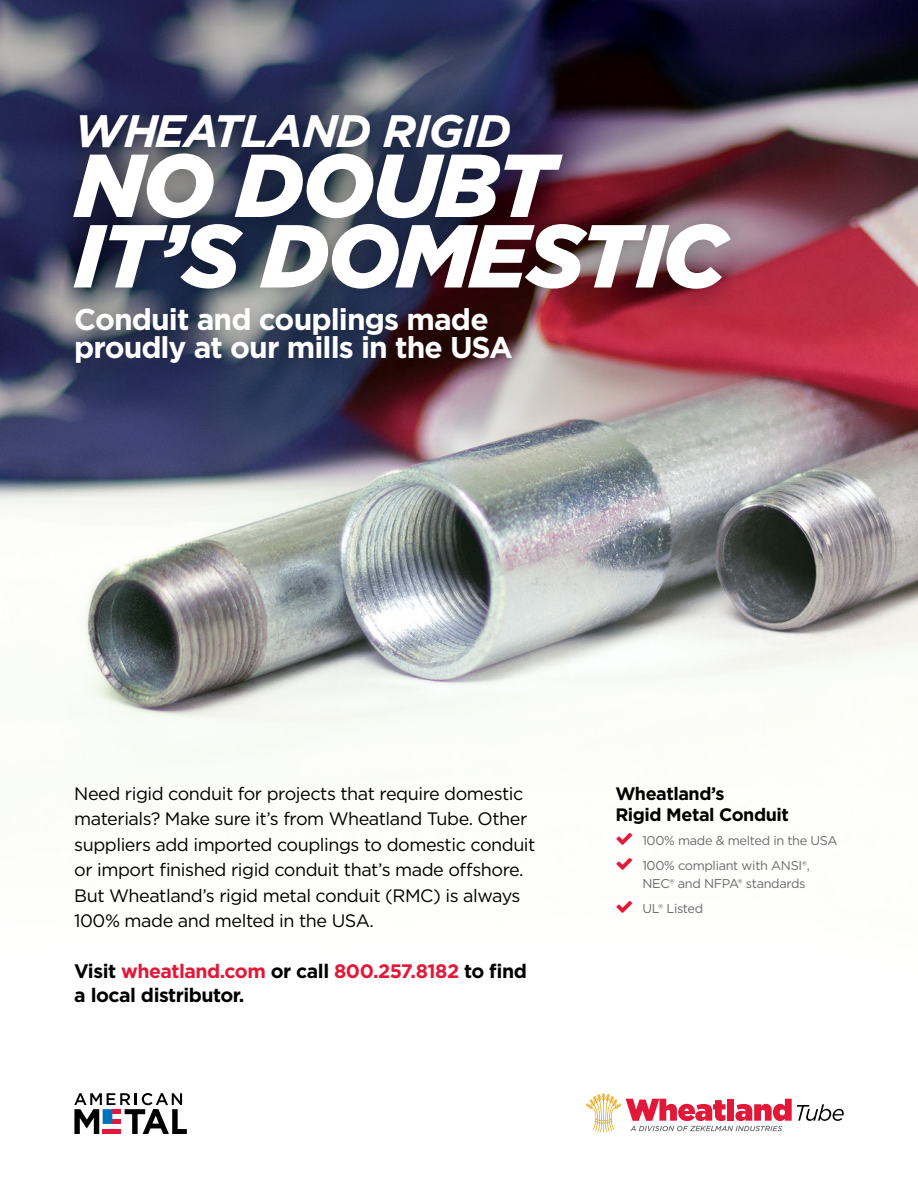
<style>
.page{position:relative;width:918px;height:1188px;background:#fff}
.page>*{position:absolute;margin:0;border:0;box-sizing:border-box;transform-origin:0 0}
.t1{font:italic 900 89.1px/70.5px "Gotham";letter-spacing:-.03em;color:#fff}
.t2{font:italic 700 45.45px "Gotham";letter-spacing:-.03em;color:#fff}
.t3{font:700 30px/28.5px "Gotham";letter-spacing:-.03em;color:#fff}
.t4{font:700 19.5px/24px "Gotham";letter-spacing:-.025em;color:#000}
.t5{font:18px/25.5px "Gotham";letter-spacing:-.025em;color:#000}
.t6{font:700 18px/21px "Gotham";letter-spacing:-.025em;color:#000}
.t7{font:12.75px/24.8px "Gotham";letter-spacing:-.025em;color:#696a6d}
.s1{color:#e31838}
</style>
<div class="page">
<img style="left:0;top:0;width:918px;height:1133px">
<svg style="left:74px;top:1093px;width:113px;height:41px"></svg>
<svg style="left:586px;top:1093px;width:258px;height:39px"></svg>
<div style="left:47px;top:86px;width:710px;height:303px;background:#000;opacity:.5"></div>
<svg style="left:617px;top:833px;width:15px;height:12px"></svg>
<svg style="left:617px;top:858px;width:15px;height:12px"></svg>
<svg style="left:617px;top:901px;width:15px;height:12px"></svg>
<h2 class="t2" style="left:74px;top:100px;width:438px">WHEATLAND RIGID</h2>
<h1 class="t1" style="left:74px;top:149px;width:654px">NO DOUBT<br>IT’S DOMESTIC</h1>
<h3 class="t3" style="left:74px;top:304px;width:440px">Conduit and couplings made proudly at our mills in the USA</h3>
<p class="t5" style="left:74px;top:780px;width:463px">Need rigid conduit for projects that require domestic materials? Make sure it’s from Wheatland Tube. Other suppliers add imported couplings to domestic conduit or import finished rigid conduit that’s made offshore.<br>But Wheatland’s rigid metal conduit (RMC) is always 100% made and melted in the USA.</p>
<p class="t4" style="left:74px;top:959px;width:454px">Visit <span class="s1">wheatland.com</span> or call <span class="s1">800.257.8182</span> to find a local distributor.</p>
<p class="t6" style="left:615px;top:783px;width:175px">Wheatland’s<br>Rigid Metal Conduit</p>
<p class="t7" style="left:642px;top:828px;width:197px">100% made &amp; melted in the USA<br>100% compliant with ANSI®,</p>
<p class="t7" style="left:642px;top:871px;width:165px">NEC® and NFPA® standards<br>UL® Listed</p>
</div>
